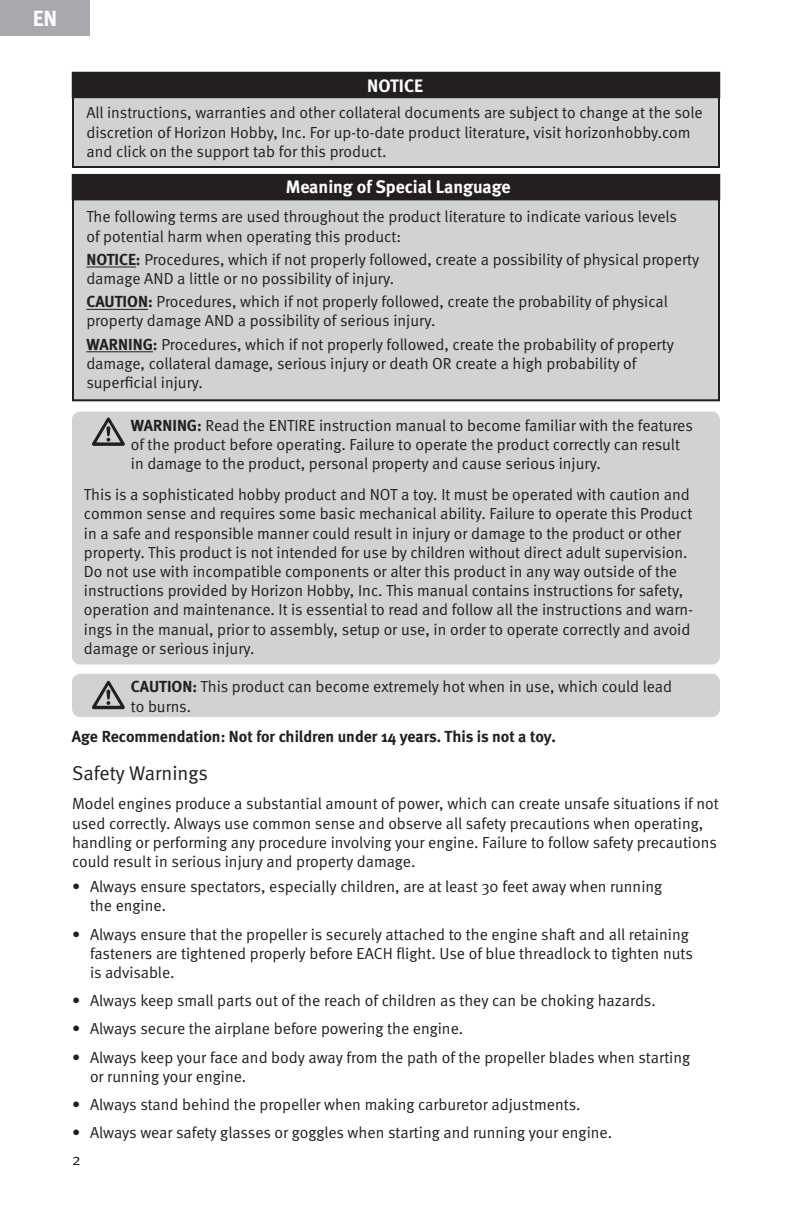
<style>
.page{position:relative;width:792px;height:1224px;background:#fff}
.page>*{position:absolute;margin:0;border:0;box-sizing:border-box;transform-origin:0 0}
.t1{font:700 22px "Meta";color:#fff}
.t2{font:20px "Meta Normal";color:#231f20}
.t3{font:700 18px "Meta";color:#fff}
.t4{font:16px/19.2px "Meta Normal";color:#231f20}
.t5{font:700 16px "Meta";color:#231f20}
.s1{font-family:"Meta";font-weight:700}
.s2{font-family:"Meta Bold LF"}
</style>
<div class="page">
<div style="left:0;top:0;width:90px;height:36px;background:#a8a9ad"></div>
<div style="left:73px;top:73px;width:646px;height:94px;background:#d1d2d4"></div>
<div style="left:72px;top:72px;width:648px;height:96px;border:2px solid #231f20"></div>
<div style="left:73px;top:176px;width:646px;height:224px;background:#d1d2d4"></div>
<div style="left:72px;top:175px;width:648px;height:226px;border:2px solid #231f20"></div>
<div style="left:72px;top:72px;width:648px;height:26px;background:#231f20"></div>
<div style="left:72px;top:174px;width:648px;height:26px;background:#231f20"></div>
<hr style="left:86px;top:267px;width:50px;height:1px;background:#231f20">
<hr style="left:86px;top:309px;width:62px;height:1px;background:#231f20">
<hr style="left:86px;top:351px;width:67px;height:1px;background:#231f20">
<div style="left:72px;top:412px;width:648px;height:253px;background:#d1d2d4;border-radius:9px"></div>
<svg style="left:92px;top:418px;width:33px;height:28px"></svg>
<div style="left:72px;top:674px;width:648px;height:43px;background:#d1d2d4;border-radius:9px"></div>
<svg style="left:92px;top:681px;width:33px;height:28px"></svg>
<h1 class="t1" style="left:33px;top:5px;width:26px">EN</h1>
<p class="t3" style="left:367px;top:75px;width:57px">NOTICE</p>
<p class="t4" style="left:86px;top:103px;width:618px">All instructions, warranties and other collateral documents are subject to change at the sole discretion of Horizon Hobby, Inc. For up-to-date product literature, visit horizonhobby.com and click on the support tab for this product.</p>
<p class="t3" style="left:286px;top:176px;width:226px">Meaning of Special Language</p>
<p class="t4" style="left:86px;top:207px;width:592px">The following terms are used throughout the product literature to indicate various levels of potential harm when operating this product:</p>
<p class="t4" style="left:86px;top:249px;width:615px"><span class="s1">NOTICE:</span> Procedures, which if not properly followed, create a possibility of physical property damage AND a little or no possibility of injury.</p>
<p class="t4" style="left:86px;top:292px;width:583px"><span class="s1">CAUTION:</span> Procedures, which if not properly followed, create the probability of physical property damage AND a possibility of serious injury.</p>
<p class="t4" style="left:86px;top:334px;width:589px"><span class="s1">WARNING:</span> Procedures, which if not properly followed, create the probability of property damage, collateral damage, serious injury or death OR create a high probability of superficial injury.</p>
<p class="t4" style="left:131px;top:415px;width:564px"><span class="s2">WARNING:</span> Read the ENTIRE instruction manual to become familiar with the features of the product before operating. Failure to operate the product correctly can result in damage to the product, personal property and cause serious injury.</p>
<p class="t4" style="left:84px;top:485px;width:611px">This is a sophisticated hobby product and NOT a toy. It must be operated with caution and common sense and requires some basic mechanical ability. Failure to operate this Product in a safe and responsible manner could result in injury or damage to the product or other property. This product is not intended for use by children without direct adult supervision.<br>Do not use with incompatible components or alter this product in any way outside of the instructions provided by Horizon Hobby, Inc. This manual contains instructions for safety, operation and maintenance. It is essential to read and follow all the instructions and warn&shy;ings in the manual, prior to assembly, setup or use, in order to operate correctly and avoid damage or serious injury.</p>
<p class="t4" style="left:131px;top:677px;width:543px"><span class="s1">CAUTION:</span> This product can become extremely hot when in use, which could lead to burns.</p>
<p class="t5" style="left:72px;top:727px;width:485px">Age Recommendation: Not for children under 14 years. This is not a toy.</p>
<p class="t2" style="left:72px;top:762px;width:137px">Safety Warnings</p>
<p class="t4" style="left:72px;top:794px;width:648px">Model engines produce a substantial amount of power, which can create unsafe situations if not used correctly. Always use common sense and observe all safety precautions when operating, handling or performing any procedure involving your engine. Failure to follow safety precautions could result in serious injury and property damage.</p>
<p class="t4" style="left:90px;top:877px;width:574px;text-indent:-18px">• Always ensure spectators, especially children, are at least 30 feet away when running the engine.</p>
<p class="t4" style="left:90px;top:924px;width:604px;text-indent:-18px">• Always ensure that the propeller is securely attached to the engine shaft and all retaining fasteners are tightened properly before EACH flight. Use of blue threadlock to tighten nuts is advisable.</p>
<p class="t4" style="left:72px;top:991px;width:585px">• Always keep small parts out of the reach of children as they can be choking hazards.</p>
<p class="t4" style="left:72px;top:1019px;width:393px">• Always secure the airplane before powering the engine.</p>
<p class="t4" style="left:90px;top:1047px;width:602px;text-indent:-18px">• Always keep your face and body away from the path of the propeller blades when starting or running your engine.</p>
<p class="t4" style="left:72px;top:1095px;width:510px">• Always stand behind the propeller when making carburetor adjustments.</p>
<p class="t4" style="left:72px;top:1123px;width:542px">• Always wear safety glasses or goggles when starting and running your engine.</p>
<p class="t4" style="left:72px;top:1150px;width:10px">2</p>
</div>
